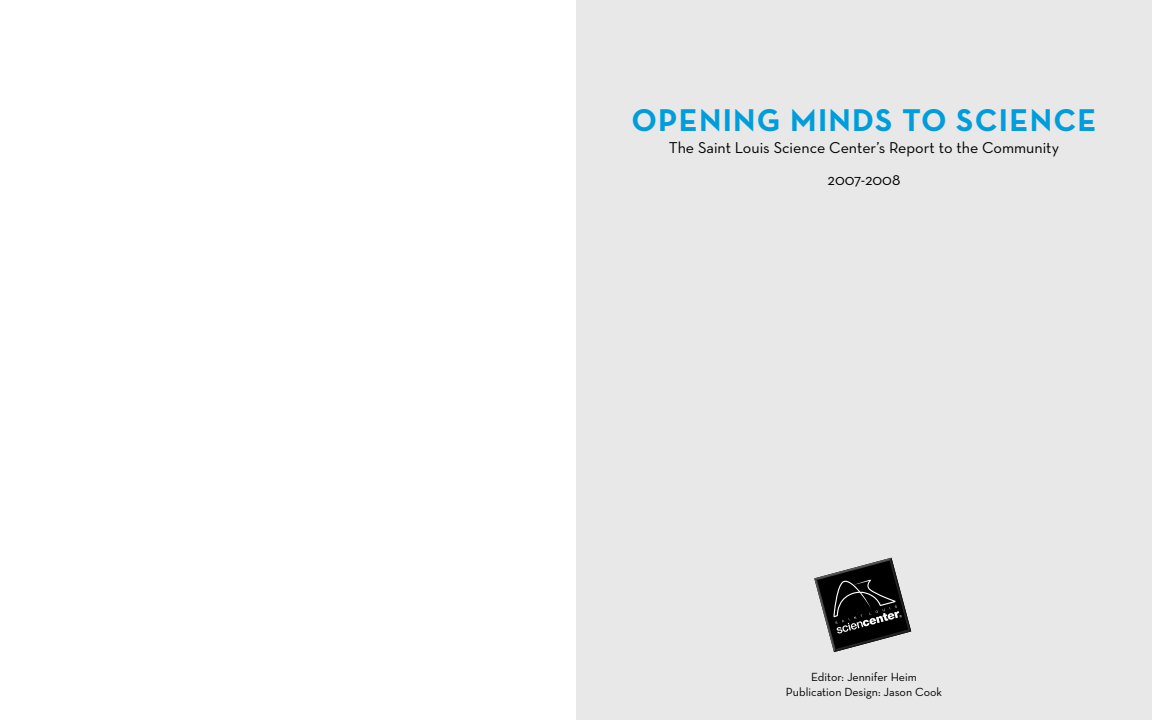
<style>
.page{position:relative;width:1152px;height:720px;background:#fff}
.page>*{position:absolute;margin:0;border:0;box-sizing:border-box;transform-origin:0 0}
.t1{font:700 32px "Neutra Text";letter-spacing:.04em;color:#009ddc}
.t2{font:16px/31.9px "Neutra Text";color:#000;text-align:center}
.t3{font:12px/14.4px "Neutra Text";color:#000;text-align:center}
</style>
<div class="page">
<div style="left:576px;top:0;width:576px;height:720px;background:#e8e8e8"></div>
<svg style="left:814px;top:558px;width:97px;height:94px"></svg>
<h1 class="t1" style="left:631px;top:100px;width:467px">OPENING MINDS TO SCIENCE</h1>
<p class="t2" style="left:669px;top:131px;width:392px">The Saint Louis Science Center’s Report to the Community<br>2007-2008</p>
<p class="t3" style="left:786px;top:670px;width:158px">Editor: Jennifer Heim<br>Publication Design: Jason Cook</p>
</div>
